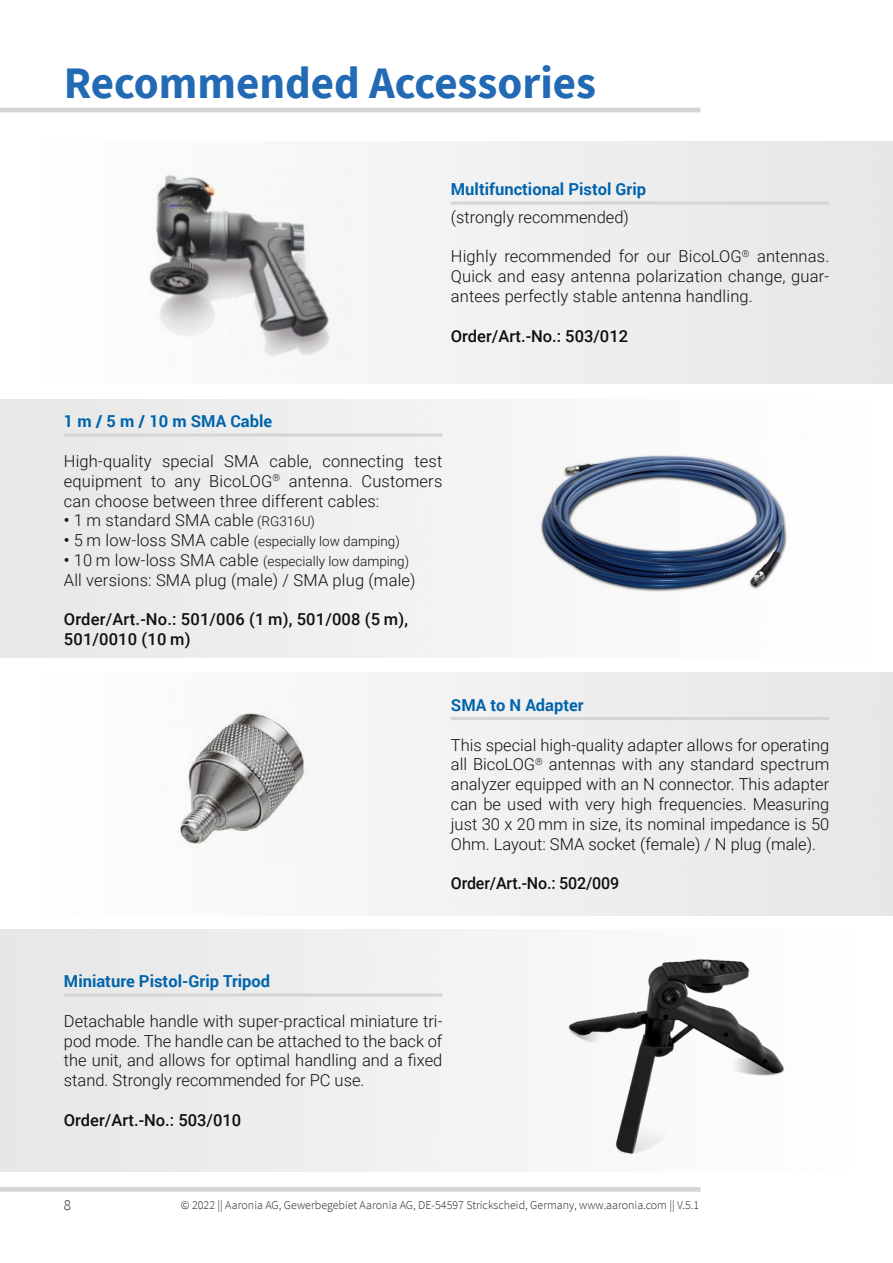
<style>
.page{position:relative;width:893px;height:1263px;background:#fff}
.page>*{position:absolute;margin:0;border:0;box-sizing:border-box;transform-origin:0 0}
.t1{font:700 45px "Source Sans Pro";color:#226ab4}
.t2{font:300 16.5px/19.8px "Roboto";letter-spacing:.01em;color:#0f0f0f;text-align:justify}
.t3{font:500 16.5px/19.8px "Roboto";color:#0f0f0f}
.t4{font:700 16.5px "Roboto";color:#0064ac}
.t5{font:300 15px "Source Sans Pro";color:#231f20}
.t6{font:300 13.5px "Roboto";color:#0f0f0f}
.t7{font:300 12px "Source Sans Pro";color:#231f20}
.s1{font-weight:500}
.s2{font-size:13.5px}
.s3{font-weight:500;font-size:16.5px}
.s4{font-size:16.5px}
</style>
<div class="page">
<svg style="left:0;top:1187px;width:701px;height:5px;background:#d8d6d6"></svg>
<hr style="left:0;top:108px;width:701px;height:4px;background:#d6d4d4">
<div style="left:64px;top:434px;width:378px;height:3px;border:2px solid #d6d4d4"></div>
<img style="left:529px;top:432px;width:274px;height:179px">
<div style="left:451px;top:717px;width:378px;height:3px;border:2px solid #d6d4d4"></div>
<img style="left:147px;top:673px;width:193px;height:196px">
<div style="left:451px;top:202px;width:378px;height:3px;border:2px solid #d6d4d4"></div>
<img style="left:128px;top:155px;width:228px;height:228px">
<div style="left:64px;top:993px;width:378px;height:3px;border:2px solid #d6d4d4"></div>
<img style="left:554px;top:935px;width:231px;height:236px">
<p class="t1" style="left:64px;top:52px;width:534px">Recommended Accessories</p>
<p class="t4" style="left:451px;top:178px;width:197px">Multifunctional Pistol Grip</p>
<p class="t2" style="left:451px;top:206px;width:180px">(strongly recommended)</p>
<p class="t2" style="left:451px;top:246px;width:380px">Highly recommended for our BicoLOG<sup>®</sup> antennas.<br>Quick and easy antenna polarization change, guar&shy;antees perfectly stable antenna handling.</p>
<p class="t3" style="left:451px;top:325px;width:179px">Order/Art.-No.: 503/012</p>
<p class="t4" style="left:64px;top:410px;width:210px">1 m / 5 m / 10 m SMA Cable</p>
<p class="t2" style="left:64px;top:450px;width:380px">High-quality special SMA cable, connecting test equipment to any BicoLOG<sup>®</sup> antenna. Customers can choose between three different cables:</p>
<p class="t2" style="left:64px;top:510px;width:253px"><span class="s1">•</span> 1 m standard SMA cable <span class="s2">(RG316U)</span></p>
<p class="t6" style="left:64px;top:532px;width:337px"><span class="s3">•</span> <span class="s4">5 m low-loss SMA cable</span> (especially low damping)</p>
<p class="t6" style="left:64px;top:552px;width:347px"><span class="s3">•</span> <span class="s4">10 m low-loss SMA cable</span> (especially low damping)</p>
<p class="t2" style="left:64px;top:569px;width:353px">All versions: SMA plug (male) / SMA plug (male)</p>
<p class="t3" style="left:64px;top:609px;width:346px">Order/Art.-No.: 501/006 (1 m), 501/008 (5 m),<br>501/0010 (10 m)</p>
<p class="t4" style="left:451px;top:693px;width:134px">SMA to N Adapter</p>
<p class="t2" style="left:451px;top:734px;width:380px">This special high-quality adapter allows for operating all BicoLOG<sup>®</sup> antennas with any standard spectrum analyzer equipped with an N connector. This adapter can be used with very high frequencies. Measuring just 30 x 20 mm in size, its nominal impedance is 50<br>Ohm. Layout: SMA socket (female) / N plug (male).</p>
<p class="t3" style="left:451px;top:873px;width:170px">Order/Art.-No.: 502/009</p>
<p class="t4" style="left:64px;top:969px;width:208px">Miniature Pistol-Grip Tripod</p>
<p class="t2" style="left:64px;top:1010px;width:380px">Detachable handle with super-practical miniature tri&shy;pod mode. The handle can be attached to the back of the unit, and allows for optimal handling and a fixed stand. Strongly recommended for PC use.</p>
<p class="t3" style="left:64px;top:1109px;width:179px">Order/Art.-No.: 503/010</p>
<p class="t5" style="left:64px;top:1196px;width:9px">8</p>
<p class="t7" style="left:181px;top:1197px;width:520px">© 2022 || Aaronia AG, Gewerbegebiet Aaronia AG, DE-54597 Strickscheid, Germany, www.aaronia.com || V.5.1</p>
</div>
